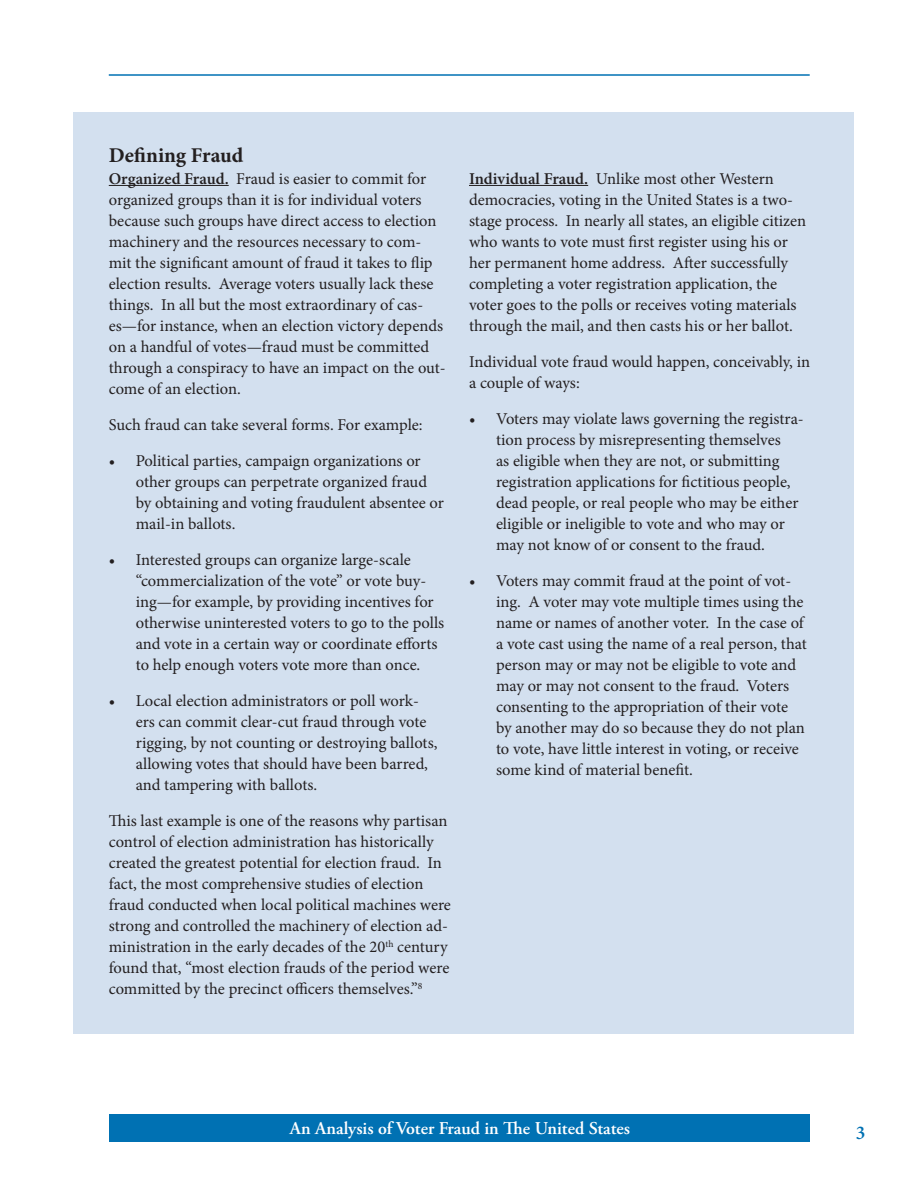
<style>
.page{position:relative;width:920px;height:1190px;background:#fff}
.page>*{position:absolute;margin:0;border:0;box-sizing:border-box;transform-origin:0 0}
.t1{font:700 21px "Minion Pro";color:#231f20}
.t2{font:600 18px "Adobe Garamond Pro";color:#fff}
.t3{font:16.5px/21px "Minion Pro";letter-spacing:-.005em;color:#231f20}
.s1{font-weight:600}
</style>
<div class="page">
<div style="left:109px;top:1114px;width:701px;height:27px;background:#0071b3"></div>
<hr style="left:109px;top:74px;width:700px;height:2px;background:#0071b3">
<div style="left:73px;top:112px;width:780px;height:921px;background:#d3e0ef"></div>
<hr style="left:109px;top:185px;width:120px;height:1px;background:#231f20">
<hr style="left:469px;top:185px;width:119px;height:1px;background:#231f20">
<p class="t1" style="left:109px;top:140px;width:136px">Defining Fraud</p>
<p class="t3" style="left:109px;top:168px;width:338px"><span class="s1">Organized Fraud.</span> Fraud is easier to commit for organized groups than it is for individual voters because such groups have direct access to election machinery and the resources necessary to com&shy;mit the significant amount of fraud it takes to flip election results. Average voters usually lack these things. In all but the most extraordinary of cas&shy;es—for instance, when an election victory depends on a handful of votes—fraud must be committed through a conspiracy to have an impact on the out&shy;come of an election.</p>
<p class="t3" style="left:109px;top:407px;width:315px;line-height:36px;text-align:right">Such fraud can take several forms. For example:<br>Political parties, campaign organizations or</p>
<p class="t3" style="left:136px;top:471px;width:310px">other groups can perpetrate organized fraud by obtaining and voting fraudulent absentee or mail-in ballots.</p>
<p class="t3" style="left:136px;top:549px;width:310px">Interested groups can organize large-scale “commercialization of the vote” or vote buy&shy;ing—for example, by providing incentives for otherwise uninterested voters to go to the polls and vote in a certain way or coordinate efforts to help enough voters vote more than once.</p>
<p class="t3" style="left:136px;top:690px;width:303px">Local election administrators or poll work&shy;ers can commit clear-cut fraud through vote rigging, by not counting or destroying ballots, allowing votes that should have been barred, and tampering with ballots.</p>
<p class="t3" style="left:109px;top:810px;width:343px">This last example is one of the reasons why partisan control of election administration has historically created the greatest potential for election fraud. In fact, the most comprehensive studies of election fraud conducted when local political machines were strong and controlled the machinery of election ad&shy;ministration in the early decades of the 20<sup>th</sup> century found that, “most election frauds of the period were committed by the precinct officers themselves.”<sup>8</sup></p>
<p class="t3" style="left:109px;top:450px;width:8px">•</p>
<p class="t3" style="left:109px;top:549px;width:8px">•</p>
<p class="t3" style="left:109px;top:690px;width:8px">•</p>
<p class="t3" style="left:469px;top:168px;width:339px"><span class="s1">Individual Fraud.</span> Unlike most other Western democracies, voting in the United States is a two&shy;stage process. In nearly all states, an eligible citizen who wants to vote must first register using his or her permanent home address. After successfully completing a voter registration application, the voter goes to the polls or receives voting materials through the mail, and then casts his or her ballot.</p>
<p class="t3" style="left:469px;top:351px;width:343px">Individual vote fraud would happen, conceivably, in a couple of ways:</p>
<p class="t3" style="left:496px;top:408px;width:309px">Voters may violate laws governing the registra&shy;tion process by misrepresenting themselves<br>as eligible when they are not, or submitting registration applications for fictitious people, dead people, or real people who may be either eligible or ineligible to vote and who may or may not know of or consent to the fraud.</p>
<p class="t3" style="left:496px;top:570px;width:312px">Voters may commit fraud at the point of vot&shy;ing. A voter may vote multiple times using the name or names of another voter. In the case of a vote cast using the name of a real person, that person may or may not be eligible to vote and may or may not consent to the fraud. Voters consenting to the appropriation of their vote by another may do so because they do not plan to vote, have little interest in voting, or receive some kind of material benefit.</p>
<p class="t3" style="left:469px;top:408px;width:8px">•</p>
<p class="t3" style="left:469px;top:570px;width:8px">•</p>
<p class="t2" style="left:290px;top:1118px;width:341px">An Analysis of Voter Fraud in The United States</p>
</div>
